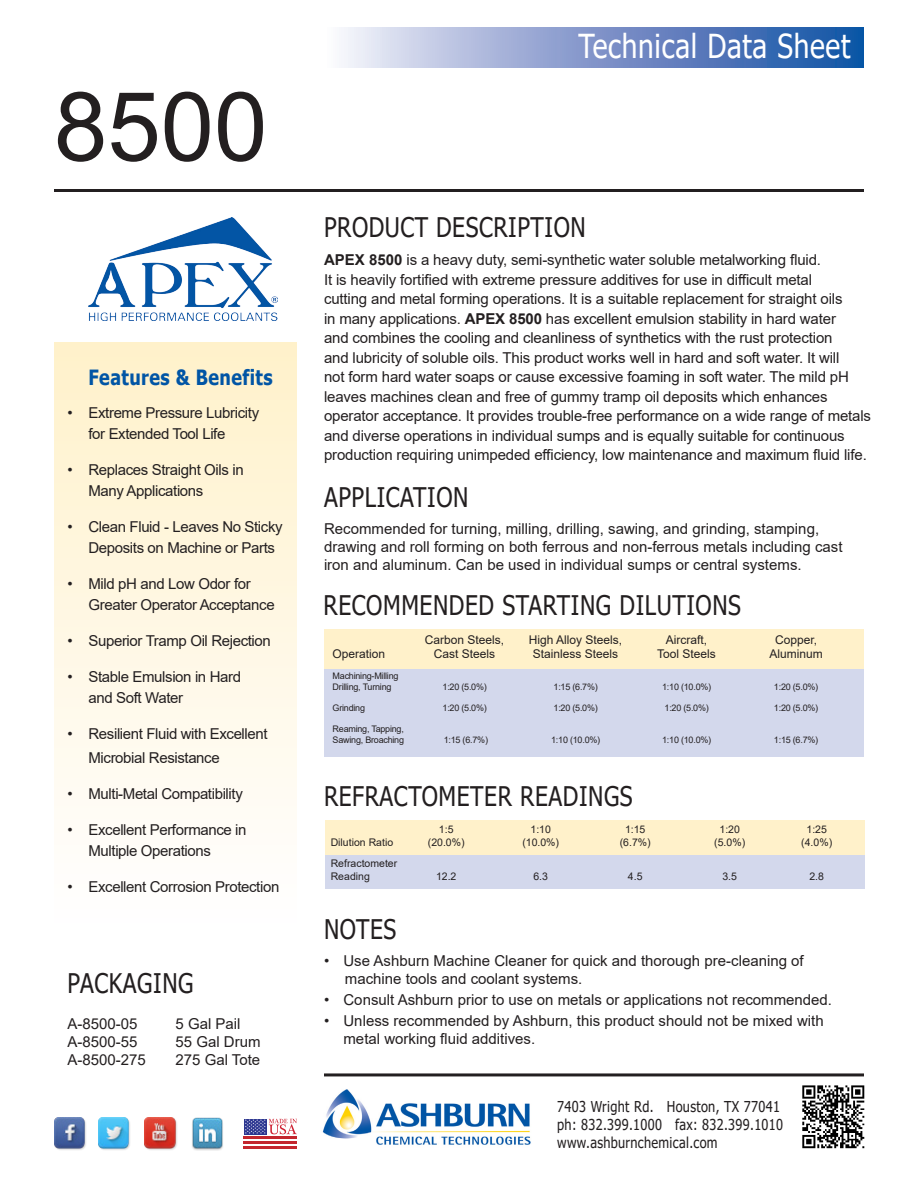
<style>
.page{position:relative;width:918px;height:1188px;background:#fff}
.page>*{position:absolute;margin:0;border:0;box-sizing:border-box;transform-origin:0 0}
.t1{font:96px "Arial";color:#231f20}
.t2{font:33px "Tahoma";letter-spacing:.025em;color:#fff;scale:.85 1}
.t3{font:27px "Tahoma";letter-spacing:.025em;color:#231f20;scale:.85 1}
.t4{font:700 21px "Tahoma";letter-spacing:.025em;color:#0155a5;scale:.85 1}
.t5{font:15px/19.5px "Arial";letter-spacing:-.01em;color:#231f20}
.t6{font:15px "Tahoma";letter-spacing:.025em;color:#231f20;scale:.85 1}
.t7{font:12px "Arial";color:#231f20}
.t8{font:10.5px "Arial";color:#231f20}
.t9{font:9px "Arial";letter-spacing:-.025em;color:#231f20}
.s1{font-weight:700}
</style>
<div class="page">
<div style="left:54px;top:342px;width:243px;height:585px;background:linear-gradient(to bottom,#fff1ca,#fffeff)"></div>
<div style="left:324px;top:27px;width:540px;height:41px;background:linear-gradient(to right,#f7eff9,#0f49a1)"></div>
<img style="left:89px;top:217px;width:189px;height:104px">
<img style="left:802px;top:1085px;width:63px;height:64px">
<hr style="left:54px;top:189px;width:810px;height:3px;background:#231f20">
<div style="left:324px;top:669px;width:540px;height:88px;background:#d3d8ec"></div>
<div style="left:324px;top:629px;width:540px;height:40px;background:#fff1ca"></div>
<div style="left:325px;top:855px;width:540px;height:34px;background:#d3d8ec"></div>
<div style="left:325px;top:821px;width:540px;height:34px;background:#fff1ca"></div>
<hr style="left:324px;top:1073px;width:540px;height:3px;background:#231f20">
<img style="left:54px;top:1118px;width:32px;height:32px">
<img style="left:98px;top:1118px;width:32px;height:32px">
<img style="left:145px;top:1118px;width:32px;height:32px">
<img style="left:192px;top:1118px;width:31px;height:32px">
<hr style="left:244px;top:1137px;width:53px;height:2px;background:#c3262e">
<hr style="left:244px;top:1141px;width:53px;height:3px;background:#c3262e">
<hr style="left:244px;top:1146px;width:53px;height:2px;background:#c3262e">
<div style="left:244px;top:1119px;width:23px;height:15px;background:#2c3690"></div>
<svg style="left:245px;top:1119px;width:52px;height:15px"></svg>
<img style="left:322px;top:1089px;width:209px;height:56px">
<p class="t1" style="left:54px;top:61px;width:215px">8500</p>
<p class="t4" style="left:89px;top:362px;width:218px">Features &amp; Benefits</p>
<p class="t5" style="left:68px;top:403px;width:193px">• Extreme Pressure Lubricity</p>
<p class="t5" style="left:88px;top:424px;width:138px">for Extended Tool Life</p>
<p class="t5" style="left:68px;top:460px;width:178px">• Replaces Straight Oils in</p>
<p class="t5" style="left:88px;top:481px;width:116px">Many Applications</p>
<p class="t5" style="left:68px;top:517px;width:217px">• Clean Fluid - Leaves No Sticky</p>
<p class="t5" style="left:88px;top:538px;width:188px">Deposits on Machine or Parts</p>
<p class="t5" style="left:68px;top:574px;width:185px">• Mild pH and Low Odor for</p>
<p class="t5" style="left:88px;top:595px;width:188px">Greater Operator Acceptance</p>
<p class="t5" style="left:68px;top:631px;width:205px">• Superior Tramp Oil Rejection</p>
<p class="t5" style="left:68px;top:667px;width:175px">• Stable Emulsion in Hard</p>
<p class="t5" style="left:88px;top:688px;width:96px">and Soft Water</p>
<p class="t5" style="left:68px;top:724px;width:202px">• Resilient Fluid with Excellent</p>
<p class="t5" style="left:88px;top:748px;width:133px">Microbial Resistance</p>
<p class="t5" style="left:68px;top:784px;width:177px">• Multi-Metal Compatibility</p>
<p class="t5" style="left:68px;top:820px;width:181px">• Excellent Performance in</p>
<p class="t5" style="left:88px;top:841px;width:124px">Multiple Operations</p>
<p class="t5" style="left:68px;top:877px;width:213px">• Excellent Corrosion Protection</p>
<p class="t3" style="left:68px;top:965px;width:150px">PACKAGING</p>
<p class="t5" style="left:68px;top:1014px;width:72px">A-8500-05</p>
<p class="t5" style="left:176px;top:1014px;width:67px">5 Gal Pail</p>
<p class="t5" style="left:68px;top:1032px;width:72px">A-8500-55</p>
<p class="t5" style="left:176px;top:1032px;width:87px">55 Gal Drum</p>
<p class="t5" style="left:68px;top:1050px;width:80px">A-8500-275</p>
<p class="t5" style="left:176px;top:1050px;width:86px">275 Gal Tote</p>
<p class="t2" style="left:579px;top:24px;width:321px">Technical Data Sheet</p>
<p class="t3" style="left:324px;top:209px;width:310px">PRODUCT DESCRIPTION</p>
<p class="t5" style="left:324px;top:250px;width:549px"><span class="s1">APEX 8500</span> is a heavy duty, semi-synthetic water soluble metalworking fluid.<br>It is heavily fortified with extreme pressure additives for use in difficult metal<br>cutting and metal forming operations. It is a suitable replacement for straight oils<br>in many applications. <span class="s1">APEX 8500</span> has excellent emulsion stability in hard water<br>and combines the cooling and cleanliness of synthetics with the rust protection<br>and lubricity of soluble oils. This product works well in hard and soft water. It will<br>not form hard water soaps or cause excessive foaming in soft water. The mild pH leaves machines clean and free of gummy tramp oil deposits which enhances operator acceptance. It provides trouble-free performance on a wide range of metals and diverse operations in individual sumps and is equally suitable for continuous production requiring unimpeded efficiency, low maintenance and maximum fluid life.</p>
<p class="t3" style="left:324px;top:479px;width:172px">APPLICATION</p>
<p class="t5" style="left:324px;top:519px;width:520px;line-height:18px">Recommended for turning, milling, drilling, sawing, and grinding, stamping, drawing and roll forming on both ferrous and non-ferrous metals including cast iron and aluminum. Can be used in individual sumps or central systems.</p>
<p class="t3" style="left:324px;top:587px;width:493px">RECOMMENDED STARTING DILUTIONS</p>
<p class="t7" style="left:425px;top:631px;width:81px">Carbon Steels,</p>
<p class="t7" style="left:529px;top:631px;width:95px">High Alloy Steels,</p>
<p class="t7" style="left:666px;top:631px;width:43px">Aircraft,</p>
<p class="t7" style="left:775px;top:631px;width:44px">Copper,</p>
<p class="t7" style="left:333px;top:646px;width:54px">Operation</p>
<p class="t7" style="left:434px;top:646px;width:63px">Cast Steels</p>
<p class="t7" style="left:533px;top:646px;width:87px">Stainless Steels</p>
<p class="t7" style="left:657px;top:646px;width:60px">Tool Steels</p>
<p class="t7" style="left:769px;top:646px;width:55px">Aluminum</p>
<p class="t9" style="left:333px;top:670px;width:67px">Machining-Milling</p>
<p class="t9" style="left:333px;top:681px;width:60px">Drilling, Turning</p>
<p class="t9" style="left:443px;top:681px;width:46px">1:20 (5.0%)</p>
<p class="t9" style="left:554px;top:681px;width:46px">1:15 (6.7%)</p>
<p class="t9" style="left:662px;top:681px;width:51px">1:10 (10.0%)</p>
<p class="t9" style="left:774px;top:681px;width:46px">1:20 (5.0%)</p>
<p class="t9" style="left:333px;top:702px;width:34px">Grinding</p>
<p class="t9" style="left:443px;top:702px;width:46px">1:20 (5.0%)</p>
<p class="t9" style="left:554px;top:702px;width:46px">1:20 (5.0%)</p>
<p class="t9" style="left:665px;top:702px;width:46px">1:20 (5.0%)</p>
<p class="t9" style="left:774px;top:702px;width:46px">1:20 (5.0%)</p>
<p class="t9" style="left:333px;top:723px;width:73px">Reaming, Tapping,</p>
<p class="t9" style="left:333px;top:733px;width:73px">Sawing, Broaching</p>
<p class="t9" style="left:444px;top:733px;width:46px">1:15 (6.7%)</p>
<p class="t9" style="left:551px;top:733px;width:51px">1:10 (10.0%)</p>
<p class="t9" style="left:662px;top:733px;width:51px">1:10 (10.0%)</p>
<p class="t9" style="left:774px;top:733px;width:46px">1:15 (6.7%)</p>
<p class="t3" style="left:324px;top:778px;width:365px">REFRACTOMETER READINGS</p>
<p class="t8" style="left:439px;top:823px;width:16px">1:5</p>
<p class="t8" style="left:531px;top:823px;width:22px">1:10</p>
<p class="t8" style="left:625px;top:823px;width:22px">1:15</p>
<p class="t8" style="left:720px;top:823px;width:22px">1:20</p>
<p class="t8" style="left:807px;top:823px;width:22px">1:25</p>
<p class="t8" style="left:331px;top:835px;width:64px">Dilution Ratio</p>
<p class="t8" style="left:428px;top:835px;width:38px">(20.0%)</p>
<p class="t8" style="left:522px;top:835px;width:38px">(10.0%)</p>
<p class="t8" style="left:620px;top:835px;width:32px">(6.7%)</p>
<p class="t8" style="left:714px;top:835px;width:32px">(5.0%)</p>
<p class="t8" style="left:801px;top:835px;width:32px">(4.0%)</p>
<p class="t8" style="left:331px;top:856px;width:68px">Refractometer</p>
<p class="t8" style="left:331px;top:869px;width:41px">Reading</p>
<p class="t8" style="left:436px;top:869px;width:22px">12.2</p>
<p class="t8" style="left:533px;top:869px;width:16px">6.3</p>
<p class="t8" style="left:628px;top:869px;width:16px">4.5</p>
<p class="t8" style="left:722px;top:869px;width:16px">3.5</p>
<p class="t8" style="left:809px;top:869px;width:16px">2.8</p>
<p class="t3" style="left:324px;top:911px;width:87px">NOTES</p>
<p class="t5" style="left:324px;top:951px;width:481px">• Use Ashburn Machine Cleaner for quick and thorough pre-cleaning of</p>
<p class="t5" style="left:345px;top:969px;width:239px">machine tools and coolant systems.</p>
<p class="t5" style="left:324px;top:990px;width:510px">• Consult Ashburn prior to use on metals or applications not recommended.</p>
<p class="t5" style="left:324px;top:1011px;width:501px">• Unless recommended by Ashburn, this product should not be mixed with</p>
<p class="t5" style="left:344px;top:1029px;width:193px">metal working fluid additives.</p>
<p class="t6" style="left:557px;top:1096px;width:264px">7403 Wright Rd. Houston, TX 77041</p>
<p class="t6" style="left:557px;top:1114px;width:267px">ph: 832.399.1000 fax: 832.399.1010</p>
<p class="t6" style="left:557px;top:1132px;width:190px">www.ashburnchemical.com</p>
</div>
